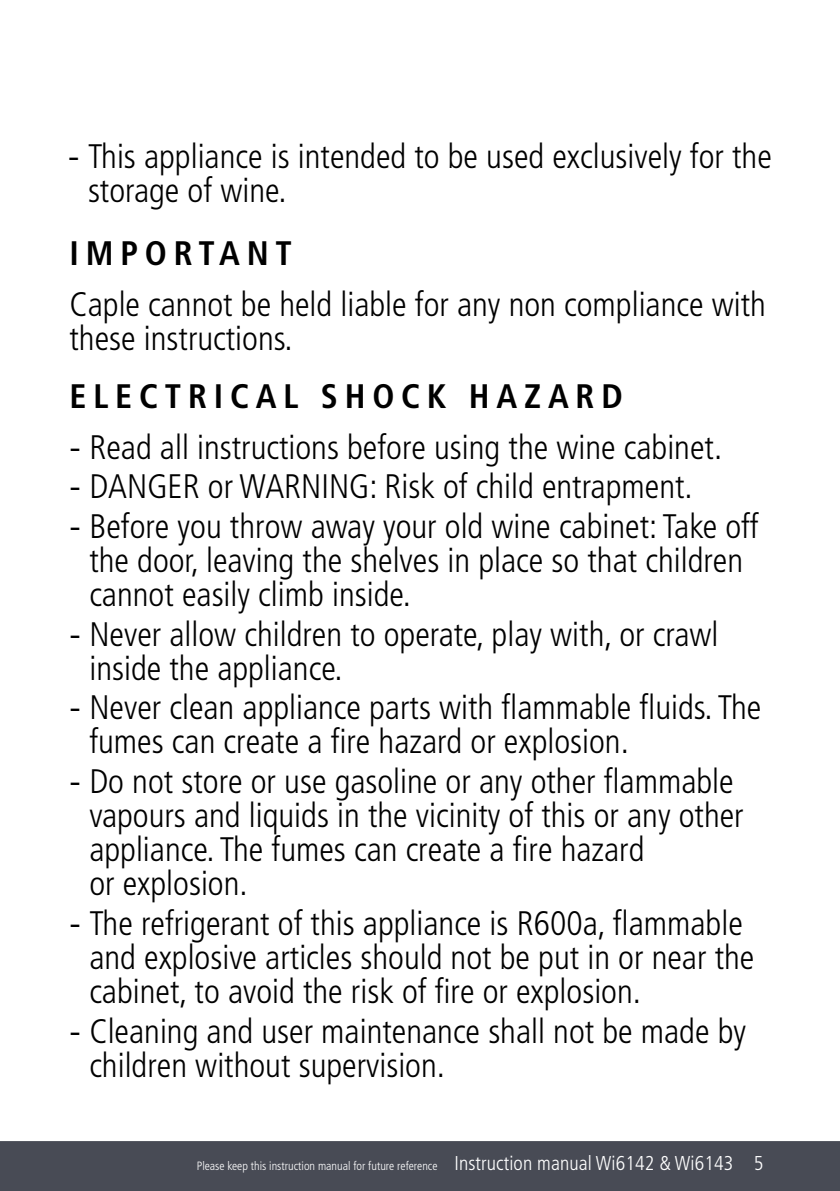
<style>
.page{position:relative;width:840px;height:1191px;background:#fff}
.page>*{position:absolute;margin:0;border:0;box-sizing:border-box;transform-origin:0 0}
.t1{font:300 condensed 34px/34px "Frutiger";color:#000}
.t2{font:700 condensed 34px "Frutiger";letter-spacing:.2em;color:#000}
.t3{font:300 condensed 12px "Frutiger";color:#fff}
.s1{font-stretch:normal}
.s2{font-size:20px}
</style>
<div class="page">
<div style="left:0;top:1141px;width:839px;height:50px;background:#484b55"></div>
<p class="t1" style="left:88px;top:142px;width:685px;text-indent:-20px"><span class="s1">-</span> This appliance is intended to be used exclusively for the storage of wine.</p>
<p class="t2" style="left:69px;top:239px;width:224px">IMPORTANT</p>
<p class="t1" style="left:69px;top:289px;width:697px">Caple cannot be held liable for any non compliance with these instructions.</p>
<p class="t2" style="left:69px;top:382px;width:554px">ELECTRICAL SHOCK HAZARD</p>
<p class="t1" style="left:69px;top:432px;width:653px"><span class="s1">-</span> Read all instructions before using the wine cabinet.</p>
<p class="t1" style="left:69px;top:472px;width:624px"><span class="s1">-</span> DANGER or WARNING: Risk of child entrapment.</p>
<p class="t1" style="left:89px;top:512px;width:670px;text-indent:-20px"><span class="s1">-</span> Before you throw away your old wine cabinet: Take off the door, leaving the shelves in place so that children cannot easily climb inside.</p>
<p class="t1" style="left:89px;top:619px;width:630px;text-indent:-20px"><span class="s1">-</span> Never allow children to operate, play with, or crawl inside the appliance.</p>
<p class="t1" style="left:89px;top:693px;width:673px;text-indent:-20px"><span class="s1">-</span> Never clean appliance parts with flammable fluids. The fumes can create a fire hazard or explosion.</p>
<p class="t1" style="left:89px;top:767px;width:655px;text-indent:-20px"><span class="s1">-</span> Do not store or use gasoline or any other flammable vapours and liquids in the vicinity of this or any other appliance. The fumes can create a fire hazard<br>or explosion.</p>
<p class="t1" style="left:89px;top:908px;width:666px;text-indent:-20px"><span class="s1">-</span> The refrigerant of this appliance is R600a, flammable and explosive articles should not be put in or near the cabinet, to avoid the risk of fire or explosion.</p>
<p class="t1" style="left:89px;top:1016px;width:657px;text-indent:-20px"><span class="s1">-</span> Cleaning and user maintenance shall not be made by children without supervision.</p>
<p class="t3" style="left:197px;top:1161px;width:567px">Please keep this instruction manual for future reference <span class="s2">Instruction manual Wi6142 &amp; Wi6143 5</span></p>
</div>
